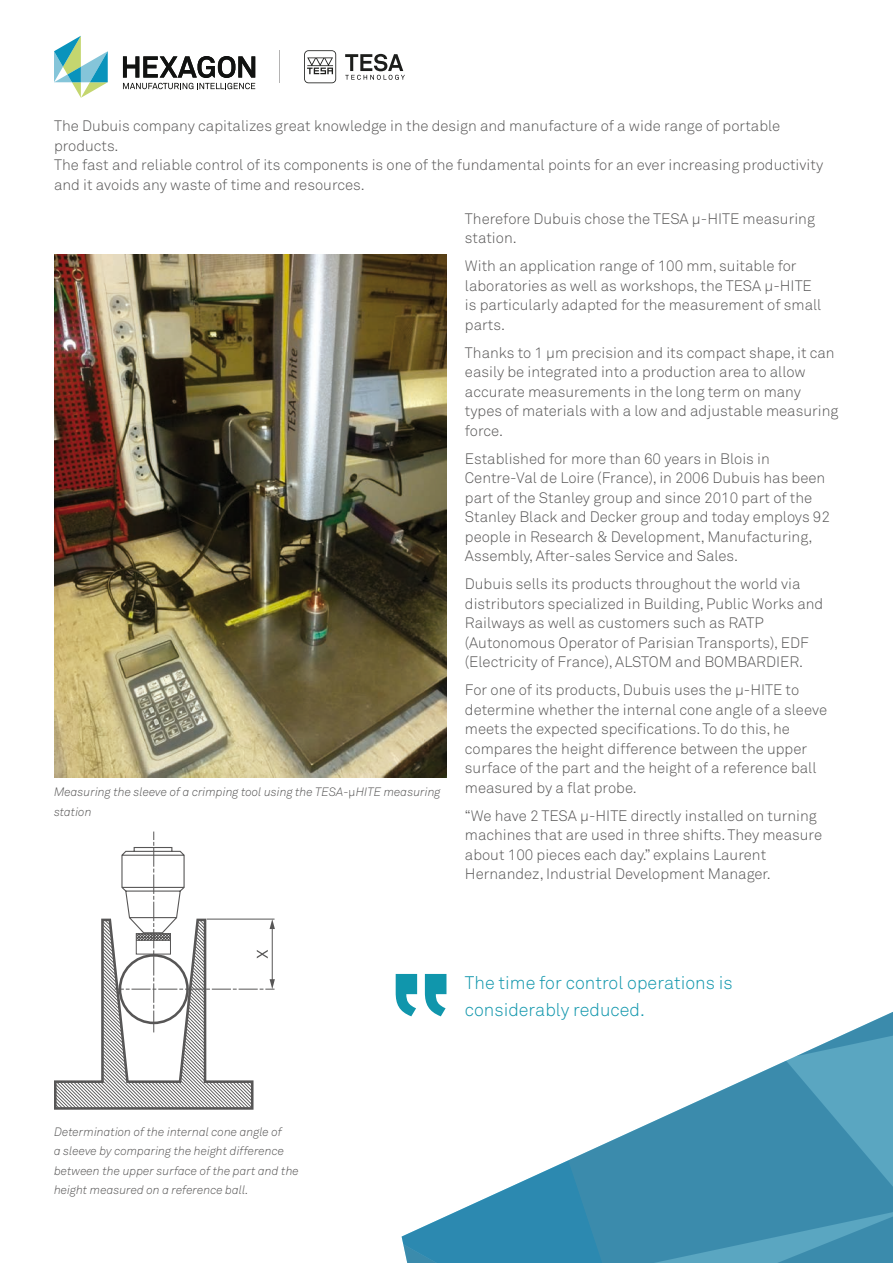
<style>
.page{position:relative;width:893px;height:1263px;background:#fff}
.page>*{position:absolute;margin:0;border:0;box-sizing:border-box;transform-origin:0 0}
.t1{font:18px/27px "Akkurat Light Pro";color:#1096ac}
.t2{font:15px/19.5px "Akkurat Light Pro";color:#575656}
.t3{font:italic 12px/19.5px "Akkurat Light Pro";color:#575656}
</style>
<div class="page">
<svg style="left:54px;top:36px;width:54px;height:62px"></svg>
<svg style="left:123px;top:56px;width:132px;height:33px"></svg>
<hr style="left:279px;top:50px;width:1px;height:33px;background:#b4b3b3">
<svg style="left:304px;top:50px;width:32px;height:33px"></svg>
<svg style="left:345px;top:54px;width:60px;height:26px"></svg>
<img style="left:54px;top:254px;width:392px;height:523px">
<svg style="left:54px;top:831px;width:221px;height:279px"></svg>
<svg style="left:396px;top:974px;width:497px;height:289px"></svg>
<p class="t2" style="left:54px;top:116px;width:771px">The Dubuis company capitalizes great knowledge in the design and manufacture of a wide range of portable products.<br>The fast and reliable control of its components is one of the fundamental points for an ever increasing productivity and it avoids any waste of time and resources.</p>
<p class="t3" style="left:54px;top:783px;width:388px">Measuring the sleeve of a crimping tool using the TESA-µHITE measuring station</p>
<p class="t2" style="left:465px;top:209px;width:352px">Therefore Dubuis chose the TESA µ-HITE measuring station.</p>
<p class="t2" style="left:465px;top:257px;width:358px">With an application range of 100 mm, suitable for laboratories as well as workshops, the TESA µ-HITE is particularly adapted for the measurement of small parts.</p>
<p class="t2" style="left:465px;top:343px;width:375px">Thanks to 1 µm precision and its compact shape, it can easily be integrated into a production area to allow accurate measurements in the long term on many types of materials with a low and adjustable measuring force.</p>
<p class="t2" style="left:465px;top:449px;width:367px">Established for more than 60 years in Blois in Centre-Val de Loire (France), in 2006 Dubuis has been part of the Stanley group and since 2010 part of the Stanley Black and Decker group and today employs 92 people in Research &amp; Development, Manufacturing, Assembly, After-sales Service and Sales.</p>
<p class="t2" style="left:465px;top:575px;width:360px">Dubuis sells its products throughout the world via distributors specialized in Building, Public Works and Railways as well as customers such as RATP (Autonomous Operator of Parisian Transports), EDF (Electricity of France), ALSTOM and BOMBARDIER.</p>
<p class="t2" style="left:465px;top:681px;width:364px">For one of its products, Dubuis uses the μ -HITE to determine whether the internal cone angle of a sleeve meets the expected specifications. To do this, he compares the height difference between the upper surface of the part and the height of a reference ball measured by a flat probe.</p>
<p class="t2" style="left:465px;top:806px;width:359px">“We have 2 TESA µ-HITE directly installed on turning machines that are used in three shifts. They measure about 100 pieces each day.” explains Laurent Hernandez, Industrial Development Manager.</p>
<p class="t1" style="left:465px;top:969px;width:269px">The time for control operations is considerably reduced.</p>
<p class="t3" style="left:54px;top:1122px;width:246px">Determination of the internal cone angle of<br>a sleeve by comparing the height difference between the upper surface of the part and the height measured on a reference ball.</p>
</div>
